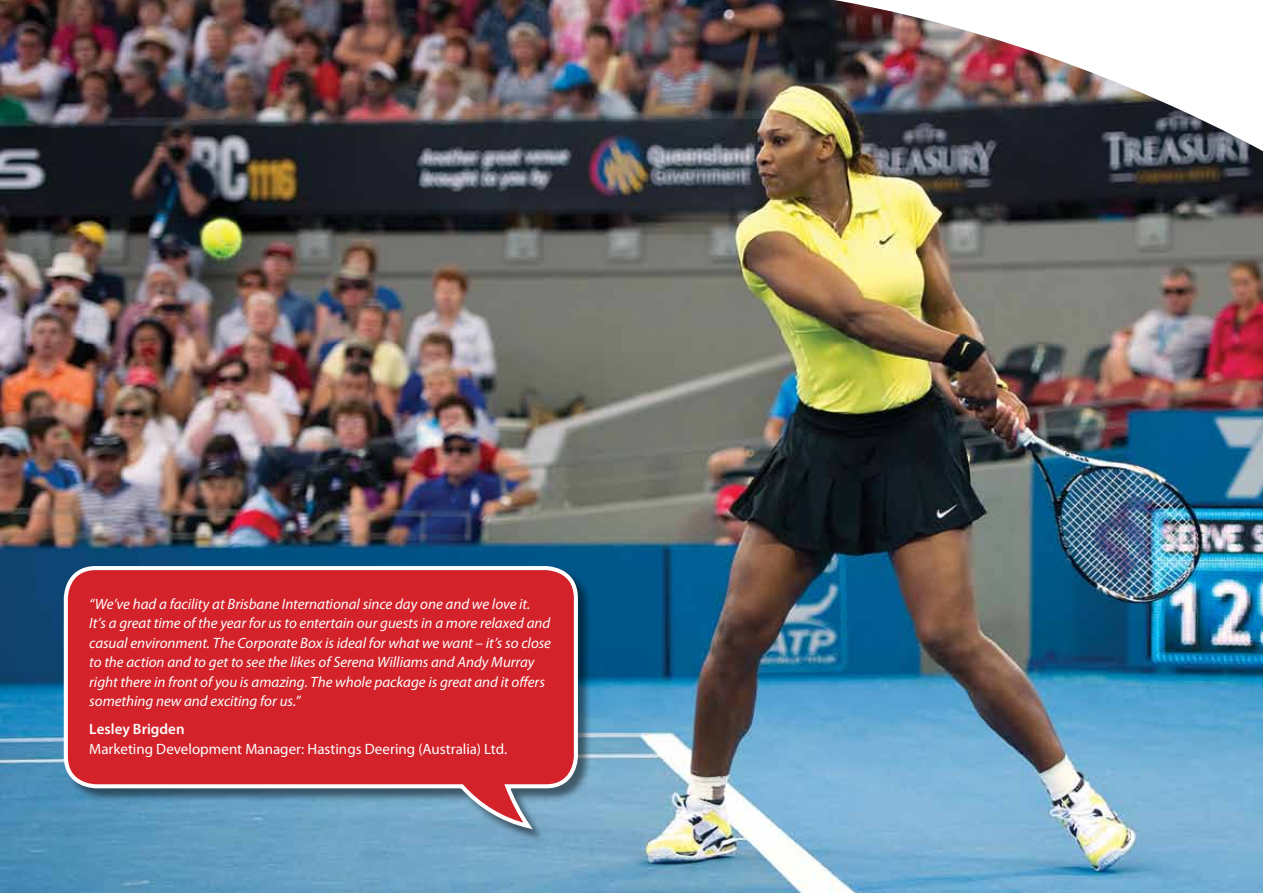
<style>
.page{position:relative;width:1263px;height:893px;background:#fff}
.page>*{position:absolute;margin:0;border:0;box-sizing:border-box;transform-origin:0 0}
.t1{font:italic 15px/19.5px "Myriad Pro";color:#fff}
.t2{font:15px "Myriad Pro";color:#fff}
.t3{font:600 15px "Myriad Pro";letter-spacing:.005em;color:#fff}
</style>
<div class="page">
<img style="left:0;top:0;width:1263px;height:893px">
<div style="left:65px;top:567px;width:527px;height:276px;background:#000;opacity:.49"></div>
<svg style="left:62px;top:564px;width:518px;height:268px;background:#bf3e4a"></svg>
<p class="t1" style="left:89px;top:594px;width:463px">“We’ve had a facility at Brisbane International since day one and we love it.<br>It’s a great time of the year for us to entertain our guests in a more relaxed and casual environment. The Corporate Box is ideal for what we want – it’s so close to the action and to get to see the likes of Serena Williams and Andy Murray right there in front of you is amazing. The whole package is great and it offers something new and exciting for us.”</p>
<p class="t3" style="left:89px;top:721px;width:97px">Lesley Brigden</p>
<p class="t2" style="left:89px;top:741px;width:420px">Marketing Development Manager: Hastings Deering (Australia) Ltd.</p>
</div>
